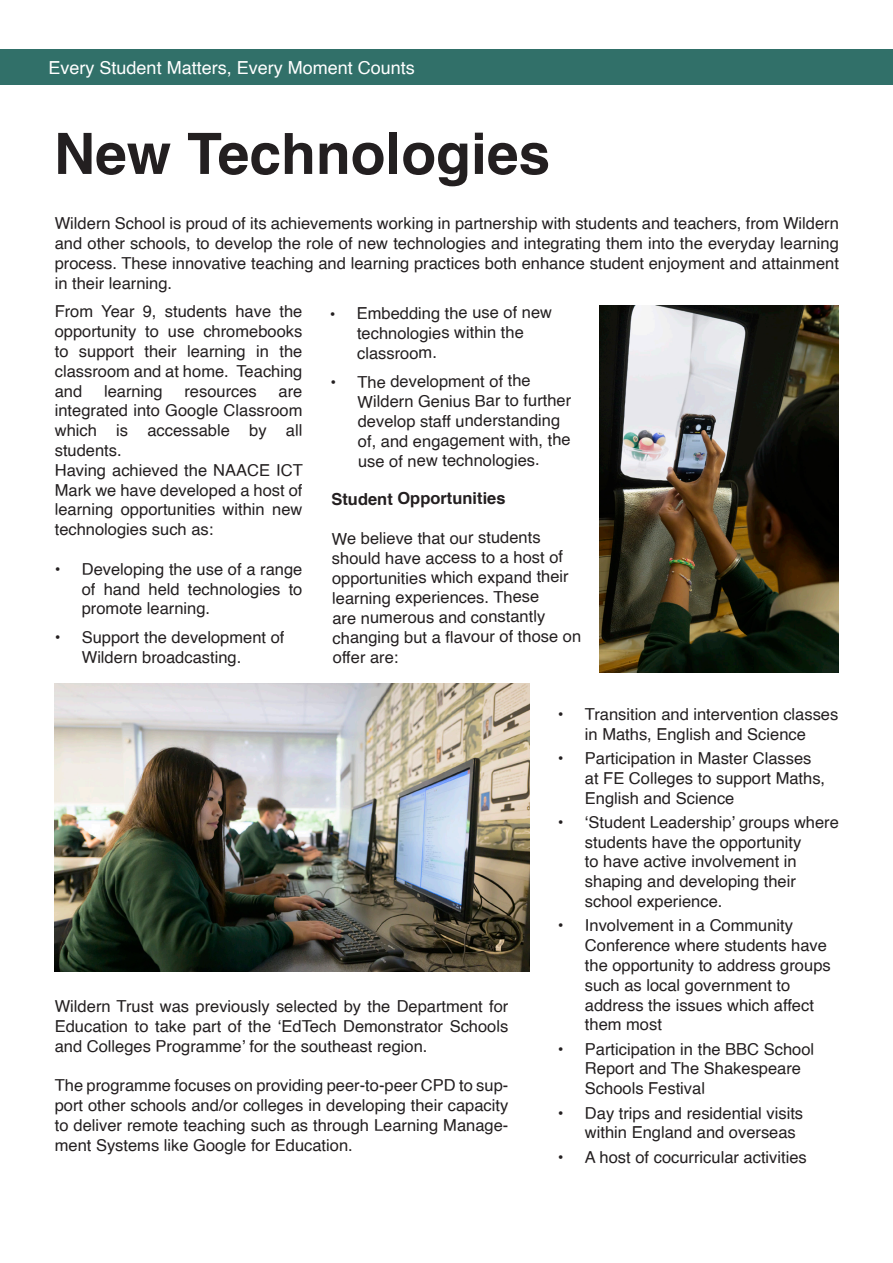
<style>
.page{position:relative;width:893px;height:1263px;background:#fff}
.page>*{position:absolute;margin:0;border:0;box-sizing:border-box;transform-origin:0 0}
.t1{font:700 57px "Helvetica";color:#231f20}
.t2{font:18px "Helvetica";color:#fff}
.t3{font:16.5px/19.8px "Helvetica";color:#231f20}
.t4{font:700 16.5px "Helvetica";color:#231f20}
</style>
<div class="page">
<img style="left:600px;top:305px;width:239px;height:368px">
<img style="left:55px;top:683px;width:474px;height:288px">
<div style="left:0;top:50px;width:893px;height:35px;background:#317069"></div>
<p class="t2" style="left:49px;top:53px;width:368px">Every Student Matters, Every Moment Counts</p>
<p class="t1" style="left:54px;top:108px;width:498px">New Technologies</p>
<p class="t3" style="left:55px;top:214px;width:786px;text-align:justify">Wildern School is proud of its achievements working in partnership with students and teachers, from Wildern and other schools, to develop the role of new technologies and integrating them into the everyday learning process. These innovative teaching and learning practices both enhance student enjoyment and attainment in their learning.</p>
<p class="t3" style="left:55px;top:302px;width:249px;text-align:justify">From Year 9, students have the opportunity to use chromebooks to support their learning in the classroom and at home. Teaching and</p>
<p class="t3" style="left:104px;top:381px;width:60px">learning</p>
<p class="t3" style="left:184px;top:381px;width:74px">resources</p>
<p class="t3" style="left:55px;top:381px;width:249px;text-align:justify;text-indent:224px">are integrated into Google Classroom which is accessable by all students.</p>
<p class="t3" style="left:55px;top:461px;width:249px;text-align:justify">Having achieved the NAACE ICT Mark we have developed a host of learning opportunities within new technologies such as:</p>
<p class="t3" style="left:82px;top:560px;width:222px;text-align:justify;text-indent:-27px">• Developing the use of a range of hand held technologies to promote learning.</p>
<p class="t3" style="left:82px;top:628px;width:204px;text-indent:-27px">• Support the development of<br>Wildern broadcasting.</p>
<p class="t3" style="left:356px;top:305px;width:197px;text-indent:-27px;rotate:-1deg">• Embedding the use of new technologies within the classroom.</p>
<p class="t3" style="left:356px;top:373px;width:216px;text-indent:-26px;rotate:-1deg">• The development of the<br>Wildern Genius Bar to further develop staff understanding of, and engagement with, the use of new technologies.</p>
<p class="t4" style="left:331px;top:487px;width:176px;rotate:-1deg">Student Opportunities</p>
<p class="t3" style="left:330px;top:530px;width:250px;rotate:-1deg">We believe that our students should have access to a host of opportunities which expand their learning experiences. These<br>are numerous and constantly changing but a fl avour of those on offer are:</p>
<p class="t3" style="left:55px;top:997px;width:455px;text-align:justify">Wildern Trust was previously selected by the Department for Education to take part of the ‘EdTech Demonstrator Schools and Colleges Programme’ for the southeast region.</p>
<p class="t3" style="left:55px;top:1076px;width:455px;text-align:justify">The programme focuses on providing peer-to-peer CPD to sup&shy;port other schools and/or colleges in developing their capacity to deliver remote teaching such as through Learning Manage&shy;ment Systems like Google for Education.</p>
<p class="t3" style="left:558px;top:705px;width:282px;text-align:center">• Transition and intervention classes in Maths, English and Science</p>
<p class="t3" style="left:585px;top:749px;width:242px;text-indent:-27px">• Participation in Master Classes at FE Colleges to support Maths,<br>English and Science</p>
<p class="t3" style="left:585px;top:813px;width:256px;text-indent:-27px">• ‘Student Leadership’ groups where students have the opportunity<br>to have active involvement in shaping and developing their school experience.</p>
<p class="t3" style="left:585px;top:916px;width:247px;text-indent:-27px">• Involvement in a Community<br>Conference where students have the opportunity to address groups such as local government to address the issues which affect them most</p>
<p class="t3" style="left:585px;top:1039px;width:231px;text-indent:-27px">• Participation in the BBC School<br>Report and The Shakespeare<br>Schools Festival</p>
<p class="t3" style="left:585px;top:1103px;width:220px;text-indent:-27px">• Day trips and residential visits within England and overseas</p>
<p class="t3" style="left:558px;top:1147px;width:250px">• A host of cocurricular activities</p>
</div>
